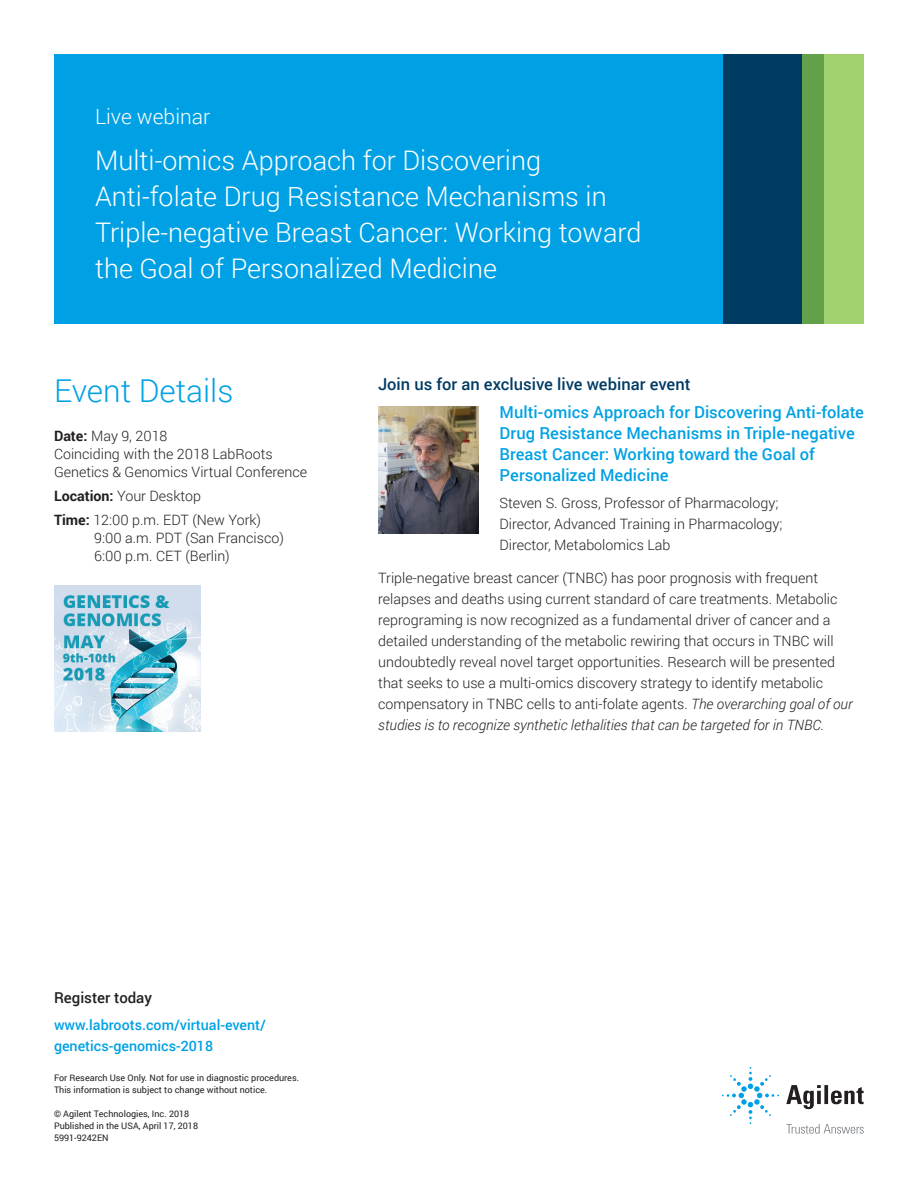
<style>
.page{position:relative;width:918px;height:1188px;background:#fff}
.page>*{position:absolute;margin:0;border:0;box-sizing:border-box;transform-origin:0 0}
.FLYER_front_photo_he{font:300 31.5px "Roboto";color:#00a1e4}
.FLYER_front_photo_he-2{font:300 27px/36px "Roboto";color:#fff}
.FLYER_front_photo_su{font:300 21px "Roboto";color:#fff}
.FLYER_subhead_blue{font:500 16.5px/21px "Roboto";letter-spacing:.005em;color:#00a1e4}
.FLYER_subhead_blue-2{font:500 16.5px "Roboto";color:#003b64}
.FLYER_Promo_Box_CTA{font:500 15px "Roboto";color:#231f20}
.FLYER_text_black{font:300 14.25px/21px "Roboto";color:#231f20}
.FLYER_event_info{font:300 14.25px/18px "Roboto";color:#231f20}
.FLYER_Promo_Box_CTA-2{font:500 14.25px/21px "Roboto";color:#00a1e4}
.BROCHURE_Copyright{font:9px/12px "Roboto";color:#231f20}
.s1{font-weight:700}
.s2{font-style:italic}
</style>
<div class="page">
<div style="left:54px;top:54px;width:748px;height:270px;background:#00a1e4"></div>
<img style="left:378px;top:407px;width:100px;height:126px">
<div style="left:723px;top:54px;width:101px;height:270px;background:#003b64"></div>
<svg style="left:802px;top:54px;width:62px;height:270px;background:#8bc062"></svg>
<img style="left:54px;top:585px;width:146px;height:147px">
<svg style="left:786px;top:1085px;width:78px;height:24px"></svg>
<svg style="left:722px;top:1067px;width:57px;height:57px"></svg>
<svg style="left:786px;top:1124px;width:78px;height:10px"></svg>
<p class="FLYER_front_photo_su" style="left:95px;top:102px;width:117px">Live webinar</p>
<p class="FLYER_front_photo_he-2" style="left:95px;top:141px;width:548px">Multi-omics Approach for Discovering Anti-folate Drug Resistance Mechanisms in Triple-negative Breast Cancer: Working toward the Goal of Personalized Medicine</p>
<p class="FLYER_front_photo_he" style="left:54px;top:369px;width:181px">Event Details</p>
<p class="FLYER_event_info" style="left:54px;top:427px;width:255px"><span class="s1">Date:</span> May 9, 2018<br>Coinciding with the 2018 LabRoots<br>Genetics &amp; Genomics Virtual Conference</p>
<p class="FLYER_event_info" style="left:54px;top:487px;width:149px"><span class="s1">Location:</span> Your Desktop</p>
<p class="FLYER_event_info" style="left:94px;top:511px;width:191px;text-indent:-40px"><span class="s1">Time:</span> 12:00 p.m. EDT (New York)<br>9:00 a.m. PDT (San Francisco)<br>6:00 p.m. CET (Berlin)</p>
<p class="FLYER_subhead_blue-2" style="left:378px;top:372px;width:314px">Join us for an exclusive live webinar event</p>
<p class="FLYER_subhead_blue" style="left:500px;top:401px;width:366px">Multi-omics Approach for Discovering Anti-folate Drug Resistance Mechanisms in Triple-negative Breast Cancer: Working toward the Goal of Personalized Medicine</p>
<p class="FLYER_text_black" style="left:500px;top:492px;width:284px">Steven S. Gross, Professor of Pharmacology;<br>Director, Advanced Training in Pharmacology;<br>Director, Metabolomics Lab</p>
<p class="FLYER_text_black" style="left:378px;top:567px;width:476px">Triple-negative breast cancer (TNBC) has poor prognosis with frequent relapses and deaths using current standard of care treatments. Metabolic reprograming is now recognized as a fundamental driver of cancer and a detailed understanding of the metabolic rewiring that occurs in TNBC will undoubtedly reveal novel target opportunities. Research will be presented that seeks to use a multi-omics discovery strategy to identify metabolic compensatory in TNBC cells to anti-folate agents. <span class="s2">The overarching goal of our studies is to recognize synthetic lethalities that can be targeted for in TNBC.</span></p>
<p class="FLYER_Promo_Box_CTA" style="left:54px;top:987px;width:99px">Register today</p>
<p class="FLYER_Promo_Box_CTA-2" style="left:54px;top:1014px;width:214px">www.labroots.com/virtual-event/ genetics-genomics-2018</p>
<p class="BROCHURE_Copyright" style="left:54px;top:1071px;width:247px">For Research Use Only. Not for use in diagnostic procedures.<br>This information is subject to change without notice.</p>
<p class="BROCHURE_Copyright" style="left:54px;top:1107px;width:146px">© Agilent Technologies, Inc. 2018<br>Published in the USA, April 17, 2018<br>5991-9242EN</p>
</div>
